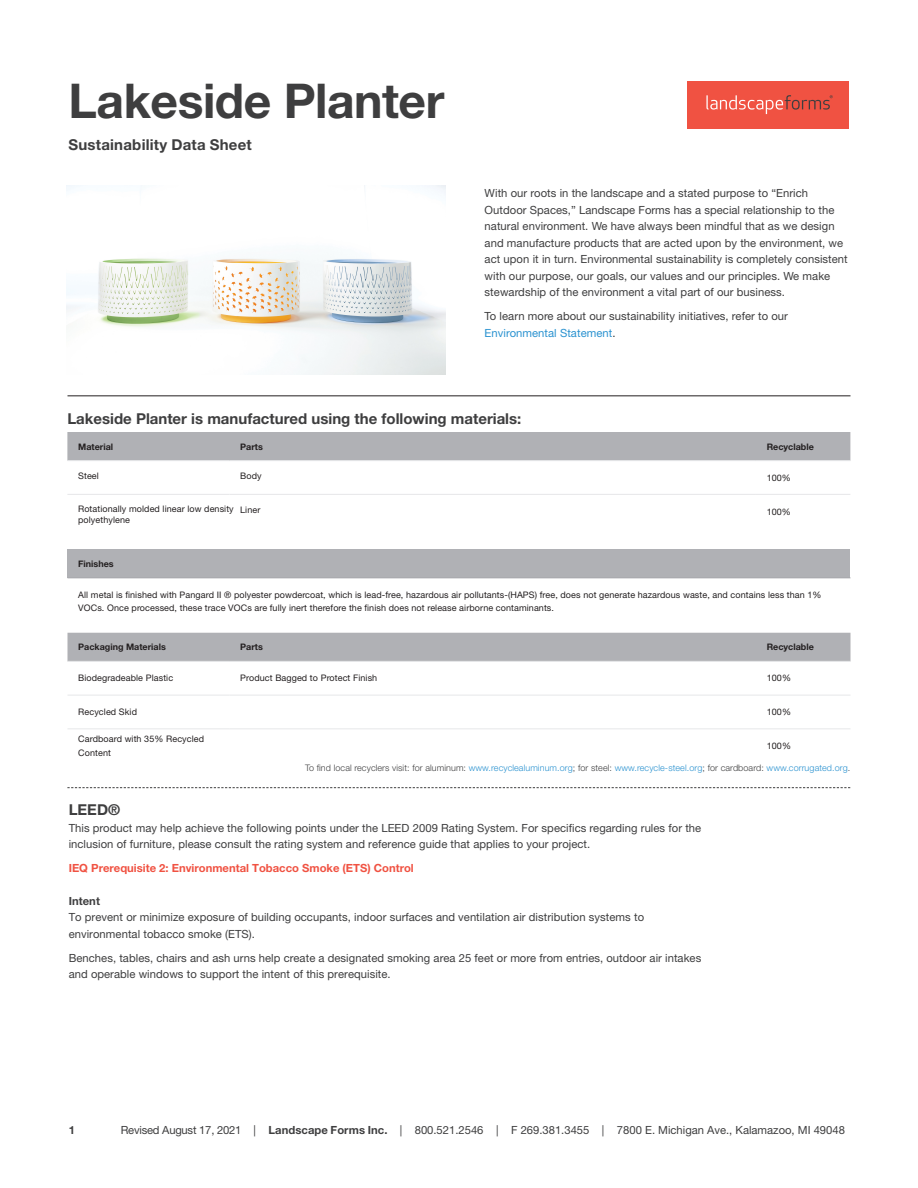
<style>
.page{position:relative;width:918px;height:1188px;background:#fff}
.page>*{position:absolute;margin:0;border:0;box-sizing:border-box;transform-origin:0 0}
.t1{font:700 48px "Helvetica Neue LT Std";letter-spacing:-.01em;color:#3e3e3f}
.t2{font:700 15px "Helvetica Neue LT Std";color:#3e3e3f}
.t3{font:11.25px/16.5px "Helvetica Neue LT Std";letter-spacing:.005em;color:#3e3e3f}
.t4{font:700 11.25px "Helvetica Neue LT Std";color:#f05242}
.t5{font:700 11.25px "Helvetica Neue LT Std";letter-spacing:.005em;color:#3e3e3f}
.t6{font:9px/13.5px "Helvetica Neue LT Std";letter-spacing:.01em;color:#231f20}
.t7{font:300 9px "Helvetica Neue LT Std";letter-spacing:.01em;color:#3e3e3f}
.t8{font:700 9px "Helvetica Neue LT Std";color:#231f20}
.s1{color:#2a92d0}
.s2{font-weight:700}
</style>
<div class="page">
<div style="left:687px;top:81px;width:162px;height:47px;background:#f05242"></div>
<svg style="left:706px;top:95px;width:127px;height:19px"></svg>
<hr style="left:68px;top:396px;width:782px;height:1px;background:#231f20">
<div style="left:67px;top:432px;width:783px;height:28px;background:#b0b1b5"></div>
<hr style="left:67px;top:460px;width:162px;height:1px;background:#e6e7e9">
<hr style="left:229px;top:460px;width:527px;height:1px;background:#e6e7e9">
<hr style="left:756px;top:460px;width:94px;height:1px;background:#e6e7e9">
<hr style="left:67px;top:494px;width:162px;height:1px;background:#e6e7e9">
<hr style="left:229px;top:494px;width:527px;height:1px;background:#e6e7e9">
<hr style="left:756px;top:494px;width:94px;height:1px;background:#e6e7e9">
<div style="left:68px;top:633px;width:782px;height:28px;background:#b0b1b5"></div>
<hr style="left:68px;top:661px;width:162px;height:1px;background:#e6e7e9">
<hr style="left:230px;top:661px;width:526px;height:1px;background:#e6e7e9">
<hr style="left:756px;top:661px;width:94px;height:1px;background:#e6e7e9">
<hr style="left:68px;top:695px;width:162px;height:1px;background:#e6e7e9">
<hr style="left:230px;top:695px;width:526px;height:1px;background:#e6e7e9">
<hr style="left:756px;top:695px;width:94px;height:1px;background:#e6e7e9">
<hr style="left:68px;top:729px;width:162px;height:1px;background:#e6e7e9">
<hr style="left:230px;top:729px;width:526px;height:1px;background:#e6e7e9">
<hr style="left:756px;top:729px;width:94px;height:1px;background:#e6e7e9">
<div style="left:68px;top:549px;width:782px;height:29px;background:#b0b1b5"></div>
<hr style="left:68px;top:578px;width:782px;height:1px;background:#a8a9ad">
<svg style="left:67px;top:787px;width:783px;height:1px"></svg>
<img style="left:67px;top:186px;width:379px;height:189px">
<h1 class="t1" style="left:69px;top:71px;width:377px">Lakeside Planter</h1>
<h2 class="t2" style="left:69px;top:135px;width:185px">Sustainability Data Sheet</h2>
<p class="t3" style="left:485px;top:185px;width:365px">With our roots in the landscape and a stated purpose to “Enrich Outdoor Spaces,” Landscape Forms has a special relationship to the natural environment. We have always been mindful that as we design and manufacture products that are acted upon by the environment, we act upon it in turn. Environmental sustainability is completely consistent with our purpose, our goals, our values and our principles. We make stewardship of the environment a vital part of our business.</p>
<p class="t3" style="left:485px;top:308px;width:305px">To learn more about our sustainability initiatives, refer to our<br><span class="s1">Environmental Statement</span>.</p>
<h2 class="t2" style="left:67px;top:409px;width:456px">Lakeside Planter is manufactured using the following materials:</h2>
<p class="t8" style="left:78px;top:441px;width:36px">Material</p>
<p class="t8" style="left:240px;top:441px;width:24px">Parts</p>
<p class="t8" style="left:767px;top:441px;width:49px">Recyclable</p>
<p class="t6" style="left:78px;top:469px;width:22px">Steel</p>
<p class="t6" style="left:240px;top:469px;width:23px">Body</p>
<p class="t6" style="left:767px;top:471px;width:26px">100%</p>
<p class="t6" style="left:78px;top:504px;width:157px;line-height:10.8px">Rotationally molded linear low density polyethylene</p>
<p class="t6" style="left:240px;top:502px;width:22px">Liner</p>
<p class="t6" style="left:767px;top:505px;width:26px">100%</p>
<p class="t8" style="left:78px;top:558px;width:37px">Finishes</p>
<p class="t6" style="left:78px;top:588px;width:745px">All metal is finished with Pangard II ® polyester powdercoat, which is lead-free, hazardous air pollutants-(HAPS) free, does not generate hazardous waste, and contains less than 1%<br>VOCs. Once processed, these trace VOCs are fully inert therefore the finish does not release airborne contaminants.</p>
<p class="t8" style="left:78px;top:641px;width:89px">Packaging Materials</p>
<p class="t8" style="left:240px;top:641px;width:24px">Parts</p>
<p class="t8" style="left:767px;top:641px;width:49px">Recyclable</p>
<p class="t6" style="left:78px;top:671px;width:96px">Biodegradeable Plastic</p>
<p class="t6" style="left:240px;top:671px;width:138px">Product Bagged to Protect Finish</p>
<p class="t6" style="left:767px;top:671px;width:26px">100%</p>
<p class="t6" style="left:78px;top:705px;width:60px">Recycled Skid</p>
<p class="t6" style="left:767px;top:705px;width:26px">100%</p>
<p class="t6" style="left:78px;top:732px;width:127px">Cardboard with 35% Recycled<br>Content</p>
<p class="t6" style="left:767px;top:739px;width:26px">100%</p>
<p class="t7" style="left:305px;top:762px;width:547px">To find local recyclers visit: for aluminum: <span class="s1">www.recyclealuminum.org</span>; for steel: <span class="s1">www.recycle-steel.org</span>; for cardboard: <span class="s1">www.corrugated.org</span>.</p>
<h2 class="t2" style="left:69px;top:801px;width:53px">LEED®</h2>
<p class="t3" style="left:69px;top:819px;width:634px">This product may help achieve the following points under the LEED 2009 Rating System. For specifics regarding rules for the inclusion of furniture, please consult the rating system and reference guide that applies to your project.</p>
<p class="t4" style="left:69px;top:861px;width:347px">IEQ Prerequisite 2: Environmental Tobacco Smoke (ETS) Control</p>
<p class="t5" style="left:69px;top:894px;width:33px">Intent</p>
<p class="t3" style="left:69px;top:909px;width:577px">To prevent or minimize exposure of building occupants, indoor surfaces and ventilation air distribution systems to environmental tobacco smoke (ETS).</p>
<p class="t3" style="left:69px;top:949px;width:634px">Benches, tables, chairs and ash urns help create a designated smoking area 25 feet or more from entries, outdoor air intakes and operable windows to support the intent of this prerequisite.</p>
<p class="t5" style="left:69px;top:1123px;width:8px">1</p>
<p class="t3" style="left:121px;top:1122px;width:726px">Revised August 17, 2021 | <span class="s2">Landscape Forms Inc.</span> | 800.521.2546 | F 269.381.3455 | 7800 E. Michigan Ave., Kalamazoo, MI 49048</p>
</div>
